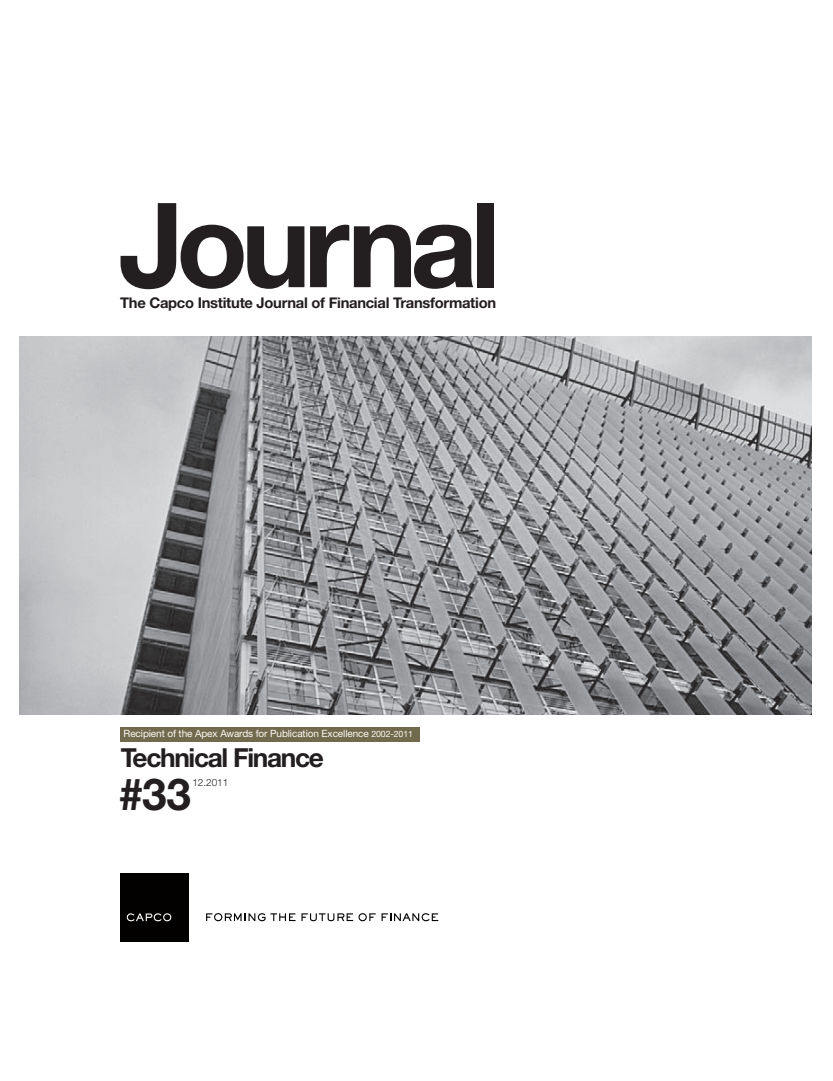
<style>
.page{position:relative;width:833px;height:1081px;background:#fff}
.page>*{position:absolute;margin:0;border:0;box-sizing:border-box;transform-origin:0 0}
.t1{font:700 117.62px "Helvetica Neue LT Std";letter-spacing:-.06em;color:#231f20}
.t2{font:700 44.12px "Helvetica Neue LT Std";color:#231f20}
.t3{font:700 26.25px "Helvetica Neue LT Std";letter-spacing:-.05em;color:#231f20}
.t4{font:700 14.75px "Helvetica Neue LT Std";letter-spacing:-.02em;color:#231f20}
.t5{font:10px "Helvetica Neue LT Std";letter-spacing:-.01em;color:#fdfaf8}
.t6{font:300 10px "Helvetica Neue LT Std";letter-spacing:-.01em;color:#231f20}
.s1{font-size:8.75px}
</style>
<div class="page">
<svg style="left:206px;top:913px;width:89px;height:8px"></svg>
<svg style="left:301px;top:913px;width:137px;height:8px"></svg>
<div style="left:120px;top:873px;width:69px;height:68px;background:#020100"></div>
<svg style="left:127px;top:913px;width:44px;height:8px"></svg>
<div style="left:121px;top:727px;width:299px;height:15px;background:#716a4c"></div>
<img style="left:20px;top:336px;width:791px;height:378px">
<h1 class="t1" style="left:119px;top:172px;width:384px">Journal</h1>
<h3 class="t4" style="left:120px;top:294px;width:377px">The Capco Institute Journal of Financial Transformation</h3>
<p class="t5" style="left:124px;top:728px;width:291px">Recipient of the Apex Awards for Publication Excellence <span class="s1">2002-2011</span></p>
<p class="t6" style="left:192px;top:776px;width:37px">12.2011</p>
<h3 class="t3" style="left:121px;top:741px;width:205px">Technical Finance</h3>
<h2 class="t2" style="left:119px;top:767px;width:74px">#33</h2>
</div>
